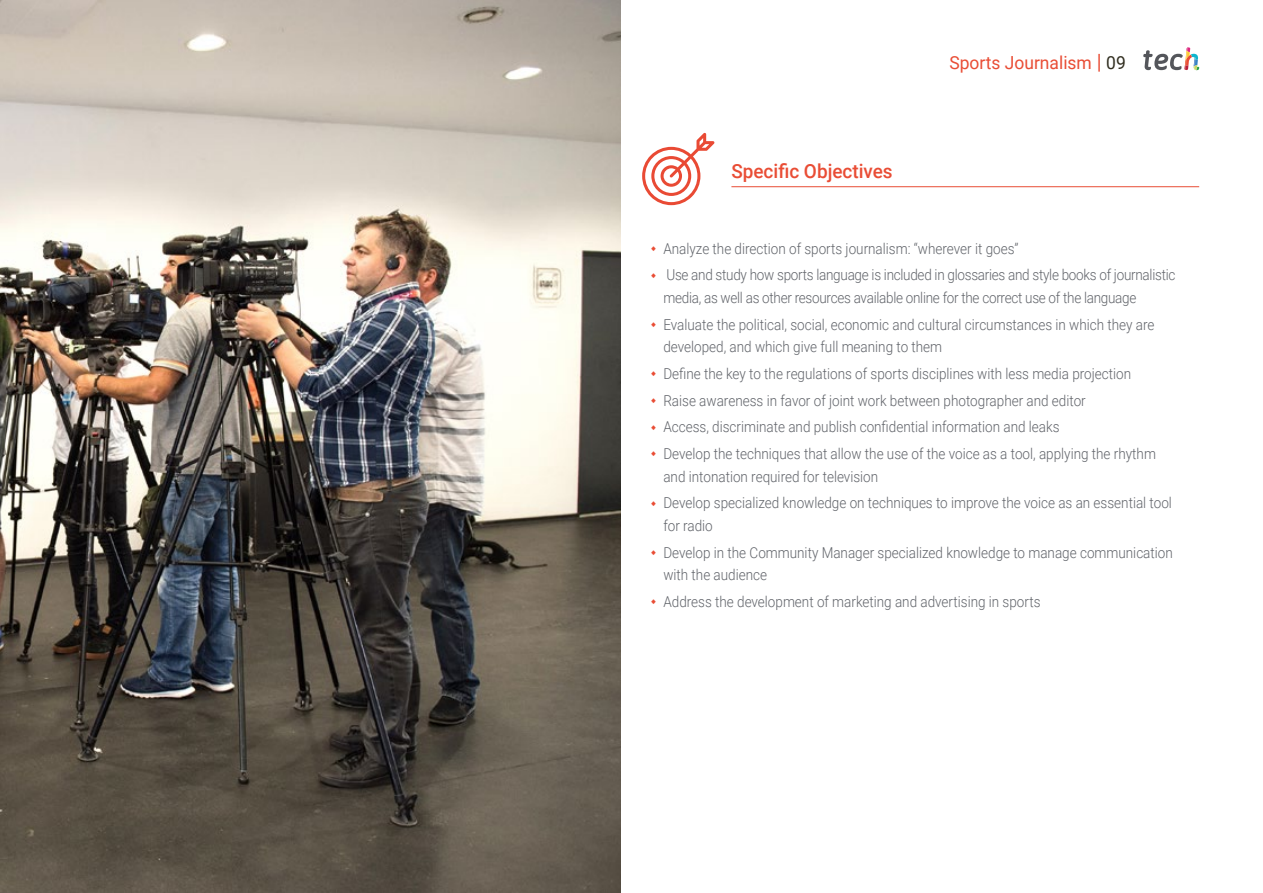
<style>
.page{position:relative;width:1263px;height:893px;background:#fff}
.page>*{position:absolute;margin:0;border:0;box-sizing:border-box;transform-origin:0 0}
.t1{font:500 19.5px "Roboto";color:#e94d35}
.t2{font:18px "Roboto";color:#e94d35}
.t3{font:300 15px/26.7px "Roboto";color:#61646a;scale:.9 1}
.t4{font:300 15px/26.7px "Roboto";letter-spacing:-.02em;color:#61646a;scale:.9 1}
.s1{font-size:21px}
.s2{color:#312e20}
</style>
<div class="page">
<img style="left:0;top:0;width:621px;height:893px">
<svg style="left:1143px;top:47px;width:56px;height:24px"></svg>
<hr style="left:731px;top:186px;width:468px;height:1px;background:#e94d35">
<svg style="left:642px;top:133px;width:72px;height:72px"></svg>
<h1 class="t1" style="left:731px;top:158px;width:163px">Specific Objectives</h1>
<p class="t2" style="left:949px;top:50px;width:178px">Sports Journalism <span class="s1">|</span> <span class="s2">09</span></p>
<p class="t4" style="left:663px;top:234px;width:570px">Analyze the direction of sports journalism: “wherever it goes”<br>Use and study how sports language is included in glossaries and style books of journalistic</p>
<p class="t3" style="left:663px;top:284px;width:547px">media, as well as other resources available online for the correct use of the language<br>Evaluate the political, social, economic and cultural circumstances in which they are</p>
<p class="t3" style="left:663px;top:333px;width:549px">developed, and which give full meaning to them<br>Define the key to the regulations of sports disciplines with less media projection Raise awareness in favor of joint work between photographer and editor<br>Access, discriminate and publish confidential information and leaks<br>Develop the techniques that allow the use of the voice as a tool, applying the rhythm</p>
<p class="t3" style="left:663px;top:462px;width:566px">and intonation required for television<br>Develop specialized knowledge on techniques to improve the voice as an essential tool</p>
<p class="t3" style="left:663px;top:512px;width:568px">for radio<br>Develop in the Community Manager specialized knowledge to manage communication</p>
<p class="t3" style="left:663px;top:561px;width:421px">with the audience<br>Address the development of marketing and advertising in sports</p>
</div>
